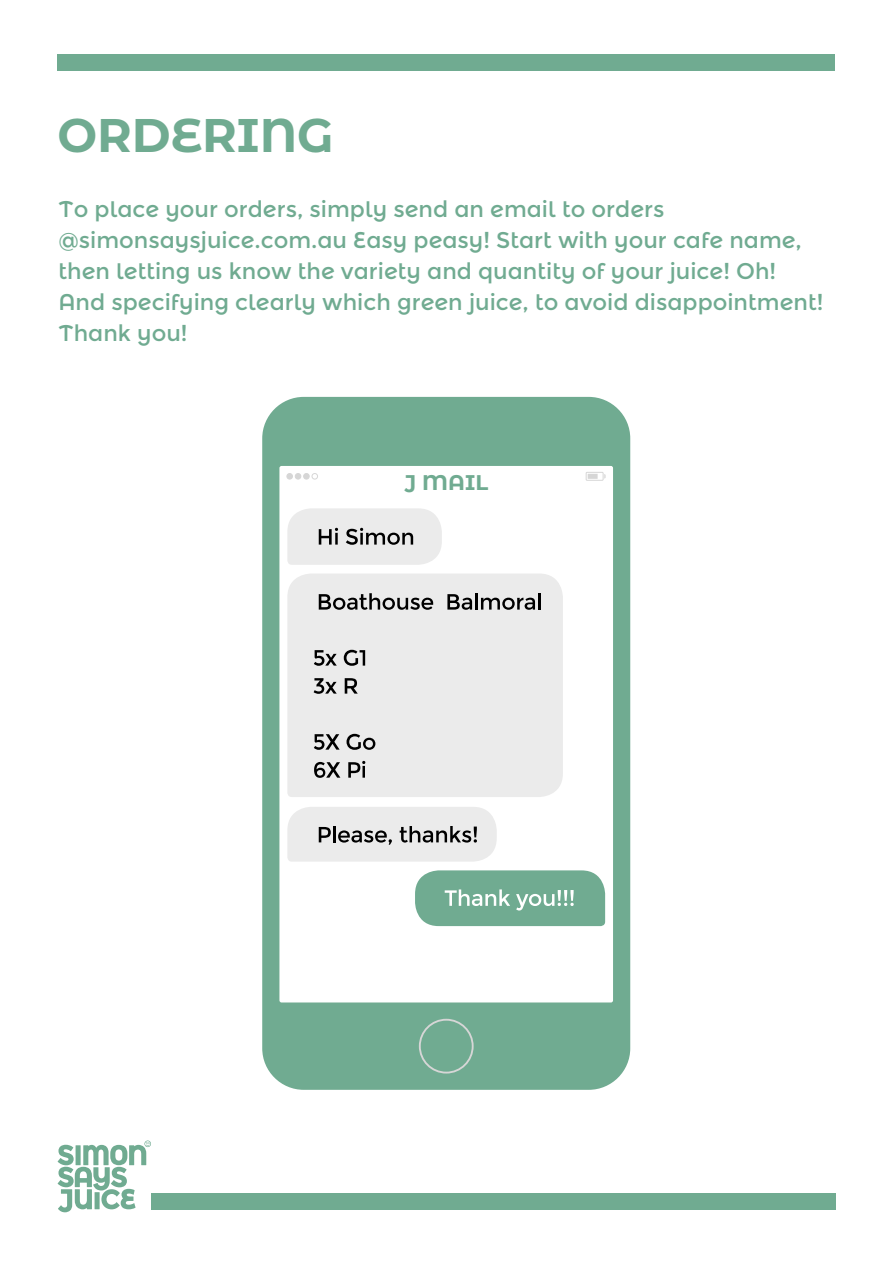
<style>
.page{position:relative;width:893px;height:1263px;background:#fff}
.page>*{position:absolute;margin:0;border:0;box-sizing:border-box;transform-origin:0 0}
.t1{font:700 47.1px "Montserrat Alternates";color:#70ab91}
.t2{font:22.5px/30.9px "Montserrat Alternates";color:#70ab91}
.t3{font:700 21.15px "Montserrat Alternates";color:#70ab91}
</style>
<div class="page">
<div style="left:58px;top:54px;width:777px;height:16px;background:#70ab91"></div>
<div style="left:151px;top:1193px;width:684px;height:16px;background:#70ab91"></div>
<svg style="left:58px;top:1140px;width:93px;height:72px"></svg>
<div style="left:262px;top:397px;width:368px;height:693px;background:#70ab91;border-radius:41px"></div>
<div style="left:279px;top:466px;width:334px;height:536px;background:#fff;border-radius:2px"></div>
<div style="left:286px;top:473px;width:7px;height:6px;border:1px solid #d6d6d6;border-radius:50%"></div>
<svg style="left:287px;top:472px;width:319px;height:9px"></svg>
<div style="left:419px;top:1019px;width:55px;height:54px;border:2px solid #d6d6d6;border-radius:50%"></div>
<div style="left:287px;top:574px;width:276px;height:223px;background:#ebebeb"></div>
<svg style="left:319px;top:593px;width:114px;height:17px;background:#989898"></svg>
<svg style="left:447px;top:594px;width:25px;height:16px"></svg>
<hr style="left:475px;top:593px;width:3px;height:17px;background:#000">
<svg style="left:481px;top:598px;width:54px;height:12px"></svg>
<hr style="left:538px;top:593px;width:3px;height:17px;background:#000">
<svg style="left:314px;top:650px;width:23px;height:16px"></svg>
<svg style="left:344px;top:650px;width:21px;height:16px"></svg>
<svg style="left:314px;top:678px;width:23px;height:16px"></svg>
<svg style="left:345px;top:678px;width:13px;height:16px"></svg>
<svg style="left:314px;top:734px;width:26px;height:16px"></svg>
<svg style="left:347px;top:734px;width:28px;height:16px"></svg>
<svg style="left:314px;top:762px;width:26px;height:16px"></svg>
<svg style="left:348px;top:761px;width:17px;height:17px"></svg>
<svg style="left:287px;top:508px;width:155px;height:57px;background:#dedede"></svg>
<svg style="left:287px;top:807px;width:210px;height:55px;background:#d9d9d9"></svg>
<svg style="left:415px;top:870px;width:190px;height:56px;background:#7fb39c"></svg>
<h1 class="t1" style="left:57px;top:101px;width:278px">ORDERING</h1>
<p class="t2" style="left:59px;top:194px;width:766px">To place your orders, simply send an email to orders @simonsaysjuice.com.au Easy peasy! Start with your cafe name, then letting us know the variety and quantity of your juice! Oh!<br>And specifying clearly which green juice, to avoid disappointment!<br>Thank you!</p>
<p class="t3" style="left:405px;top:467px;width:85px">J MAIL</p>
</div>
